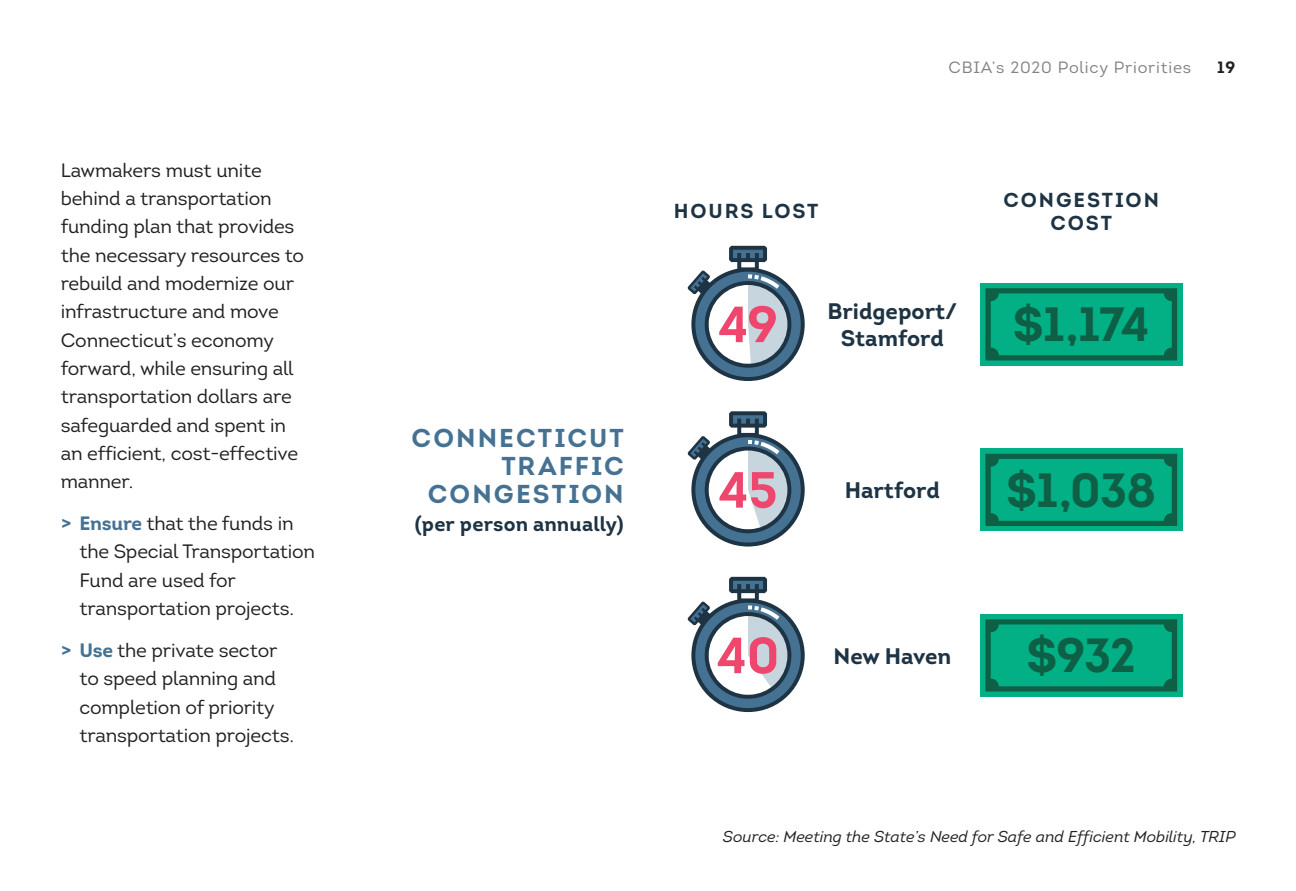
<style>
.page{position:relative;width:1296px;height:891px;background:#fff}
.page>*{position:absolute;margin:0;border:0;box-sizing:border-box;transform-origin:0 0}
.t1{font:700 50.62px "Intro";color:#ef466e}
.t2{font:700 47.93px "Intro";letter-spacing:-.03em;color:#0d5f45}
.t3{font:700 25.88px/28.1px "Intro";letter-spacing:.08em;color:#457293;text-align:right}
.t4{font:700 22.5px/27px "Intro";color:#1e3343;text-align:center}
.t5{font:700 20.25px/22.5px "Intro";letter-spacing:.085em;color:#1e3343;text-align:center}
.t6{font:700 20.25px "Intro";letter-spacing:.01em;color:#1e3343}
.t7{font:19.35px/28.3px "Intro";letter-spacing:-.01em;color:#231f20}
.t8{font:16.2px "Intro";letter-spacing:.05em;color:#808285}
.t9{font:700 16.2px "Intro";color:#231f20}
.t10{font:italic 15.75px "Intro";color:#231f20}
.s1{font-weight:700;color:#457293}
</style>
<div class="page">
<svg style="left:688px;top:577px;width:117px;height:135px"></svg>
<svg style="left:688px;top:411px;width:117px;height:136px"></svg>
<svg style="left:688px;top:246px;width:117px;height:135px"></svg>
<div style="left:980px;top:283px;width:202px;height:83px;background:#03af85"></div>
<svg style="left:985px;top:288px;width:192px;height:72px"></svg>
<div style="left:980px;top:449px;width:202px;height:82px;background:#03af85"></div>
<svg style="left:985px;top:454px;width:192px;height:72px"></svg>
<div style="left:980px;top:614px;width:202px;height:83px;background:#03af85"></div>
<svg style="left:985px;top:619px;width:192px;height:73px"></svg>
<p class="t7" style="left:61px;top:156px;width:245px">Lawmakers must unite behind a transportation funding plan that provides the necessary resources to rebuild and modernize our infrastructure and move<br>Connecticut’s economy forward, while ensuring all transportation dollars are safeguarded and spent in an efficient, cost-effective manner.</p>
<p class="t7" style="left:79px;top:509px;width:237px;text-indent:-19px"><span class="s1">&gt; Ensure</span> that the funds in the Special Transportation<br>Fund are used for transportation projects.</p>
<p class="t7" style="left:79px;top:636px;width:216px;text-indent:-19px"><span class="s1">&gt; Use</span> the private sector to speed planning and completion of priority transportation projects.</p>
<h3 class="t3" style="left:412px;top:423px;width:214px">CONNECTICUT<br>TRAFFIC<br>CONGESTION</h3>
<p class="t6" style="left:415px;top:511px;width:210px">(per person annually)</p>
<p class="t8" style="left:949px;top:57px;width:244px">CBIA’s 2020 Policy Priorities</p>
<p class="t9" style="left:1217px;top:57px;width:19px">19</p>
<p class="t5" style="left:674px;top:200px;width:146px">HOURS LOST</p>
<p class="t5" style="left:1004px;top:189px;width:157px">CONGESTION<br>COST</p>
<h1 class="t1" style="left:718px;top:292px;width:62px">49</h1>
<p class="t4" style="left:828px;top:297px;width:131px">Bridgeport/<br>Stamford</p>
<h2 class="t2" style="left:1013px;top:294px;width:138px">$1,174</h2>
<h1 class="t1" style="left:718px;top:458px;width:61px">45</h1>
<h1 class="t1" style="left:717px;top:623px;width:65px">40</h1>
<p class="t4" style="left:845px;top:477px;width:97px">Hartford</p>
<h2 class="t2" style="left:1006px;top:459px;width:151px">$1,038</h2>
<p class="t4" style="left:834px;top:642px;width:119px">New Haven</p>
<h2 class="t2" style="left:1027px;top:625px;width:111px">$932</h2>
<p class="t10" style="left:723px;top:827px;width:514px">Source: Meeting the State’s Need for Safe and Efficient Mobility, TRIP</p>
</div>
